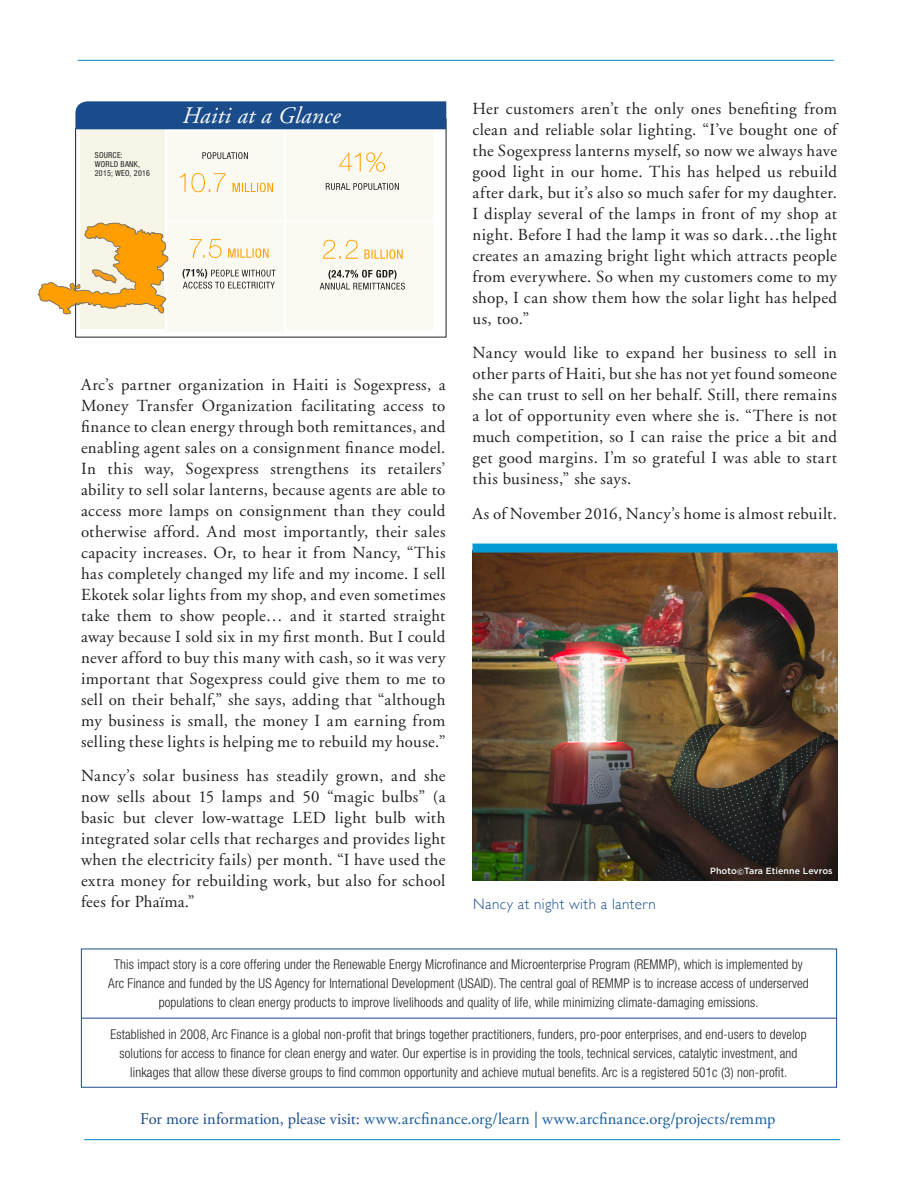
<style>
.page{position:relative;width:918px;height:1188px;background:#fff}
.page>*{position:absolute;margin:0;border:0;box-sizing:border-box;transform-origin:0 0}
.Box__Box_Titles_13_5{font:italic 23.7px "Adobe Garamond";letter-spacing:.01em;color:#fff}
.Body_11{font:16.8px/21px "Adobe Garamond";letter-spacing:.02em;color:#231f20;text-align:justify}
.t1{font:16.5px "Adobe Garamond Pro";letter-spacing:.005em;color:#175d9e}
.Body_11-2{font:300 15px "Gill Sans";letter-spacing:.035em;color:#1a4c8b}
.t2{font:300 condensed 13.5px/19px "Helvetica Neue";letter-spacing:.01em;color:#231f20;text-align:center}
.t3{font:500 9px "Gotham HTF";letter-spacing:.01em;color:#fff}
.MAP_TEXT{font:condensed 8.25px/9px "Helvetica Neue LT Std";letter-spacing:.03em;color:#231f20}
.s1{font-weight:700}
.s2{color:#1a4c8b}
</style>
<div class="page">
<svg style="left:75px;top:129px;width:371px;height:209px"></svg>
<div style="left:78px;top:125px;width:90px;height:206px;background:#f7f5e8;border:2px solid #fff"></div>
<div style="left:284px;top:128px;width:151px;height:94px;background:#fafaf2;border:2px solid #fff"></div>
<div style="left:165px;top:220px;width:121px;height:114px;background:#fafaf2;border:2px solid #fff"></div>
<div style="left:284px;top:220px;width:151px;height:112px;background:#fafaf2;border:2px solid #fff"></div>
<div style="left:165px;top:130px;width:121px;height:92px;background:#fafaf2;border:2px solid #fff"></div>
<div style="left:75px;top:101px;width:371px;height:28px;background:#1a4c8b"></div>
<svg style="left:326px;top:183px;width:73px;height:7px"></svg>
<svg style="left:339px;top:152px;width:46px;height:20px"></svg>
<svg style="left:320px;top:270px;width:85px;height:20px"></svg>
<svg style="left:323px;top:240px;width:80px;height:19px"></svg>
<svg style="left:37px;top:222px;width:132px;height:93px"></svg>
<svg style="left:180px;top:173px;width:93px;height:19px"></svg>
<svg style="left:202px;top:152px;width:46px;height:7px"></svg>
<svg style="left:183px;top:269px;width:93px;height:20px"></svg>
<svg style="left:190px;top:239px;width:79px;height:19px"></svg>
<img style="left:473px;top:553px;width:364px;height:327px">
<div style="left:472px;top:544px;width:365px;height:9px;background:#049ad2"></div>
<hr style="left:78px;top:60px;width:756px;height:1px;background:#008ac9">
<hr style="left:84px;top:1139px;width:756px;height:1px;background:#008ac9">
<div style="left:81px;top:949px;width:756px;height:139px;background:#fff;border:1px solid #1a4c8b"></div>
<hr style="left:81px;top:1018px;width:756px;height:1px;background:#1a4c8b">
<div style="left:710px;top:867px;width:124px;height:11px;background:#231f20;opacity:.75"></div>
<p class="MAP_TEXT" style="left:95px;top:151px;width:57px">SOURCE:<br>WORLD BANK,<br>2015; WEO, 2016</p>
<p class="Box__Box_Titles_13_5" style="left:182px;top:103px;width:159px">Haiti at a Glance</p>
<p class="Body_11" style="left:81px;top:375px;width:366px">Arc’s partner organization in Haiti is Sogexpress, a Money Transfer Organization facilitating access to finance to clean energy through both remittances, and enabling agent sales on a consignment finance model.<br>In this way, Sogexpress strengthens its retailers’ ability to sell solar lanterns, because agents are able to access more lamps on consignment than they could otherwise afford. And most importantly, their sales capacity increases. Or, to hear it from Nancy, “This has completely changed my life and my income. I sell Ekotek solar lights from my shop, and even sometimes take them to show people… and it started straight away because I sold six in my first month. But I could never afford to buy this many with cash, so it was very important that Sogexpress could give them to me to sell on their behalf,” she says, adding that “although my business is small, the money I am earning from selling these lights is helping me to rebuild my house.”</p>
<p class="Body_11" style="left:81px;top:766px;width:366px">Nancy’s solar business has steadily grown, and she now sells about 15 lamps and 50 “magic bulbs” (a basic but clever low-wattage LED light bulb with integrated solar cells that recharges and provides light when the electricity fails) per month. “I have used the extra money for rebuilding work, but also for school fees for Phaïma.”</p>
<p class="Body_11" style="left:472px;top:98px;width:366px">Her customers aren’t the only ones benefiting from clean and reliable solar lighting. “I’ve bought one of the Sogexpress lanterns myself, so now we always have good light in our home. This has helped us rebuild after dark, but it’s also so much safer for my daughter.<br>I display several of the lamps in front of my shop at night. Before I had the lamp it was so dark…the light creates an amazing bright light which attracts people from everywhere. So when my customers come to my shop, I can show them how the solar light has helped us, too.”</p>
<p class="Body_11" style="left:472px;top:343px;width:366px">Nancy would like to expand her business to sell in other parts of Haiti, but she has not yet found someone she can trust to sell on her behalf. Still, there remains a lot of opportunity even where she is. “There is not much competition, so I can raise the price a bit and get good margins. I’m so grateful I was able to start this business,” she says.</p>
<p class="Body_11" style="left:472px;top:503px;width:366px">As of November 2016, Nancy’s home is almost rebuilt.</p>
<p class="Body_11-2" style="left:473px;top:892px;width:184px">Nancy at night with a lantern</p>
<p class="t3" style="left:710px;top:865px;width:124px">Photo<span class="s1">©</span>Tara Etienne Levros</p>
<p class="t2" style="left:108px;top:954px;width:702px">This impact story is a core offering under the Renewable Energy Microfinance and Microenterprise Program (REMMP), which is implemented by<br>Arc Finance and funded by the US Agency for International Development (USAID). The central goal of REMMP is to increase access of underserved populations to clean energy products to improve livelihoods and quality of life, while minimizing climate-damaging emissions.</p>
<p class="t2" style="left:110px;top:1025px;width:698px">Established in 2008, Arc Finance is a global non-profit that brings together practitioners, funders, pro-poor enterprises, and end-users to develop solutions for access to finance for clean energy and water. Our expertise is in providing the tools, technical services, catalytic investment, and linkages that allow these diverse groups to find common opportunity and achieve mutual benefits. Arc is a registered 501c (3) non-profit.</p>
<p class="t1" style="left:140px;top:1108px;width:637px"><span class="s2">For more information, please visit:</span> www.arcfinance.org/learn <span class="s2">|</span> www.arcfinance.org/projects/remmp</p>
</div>
